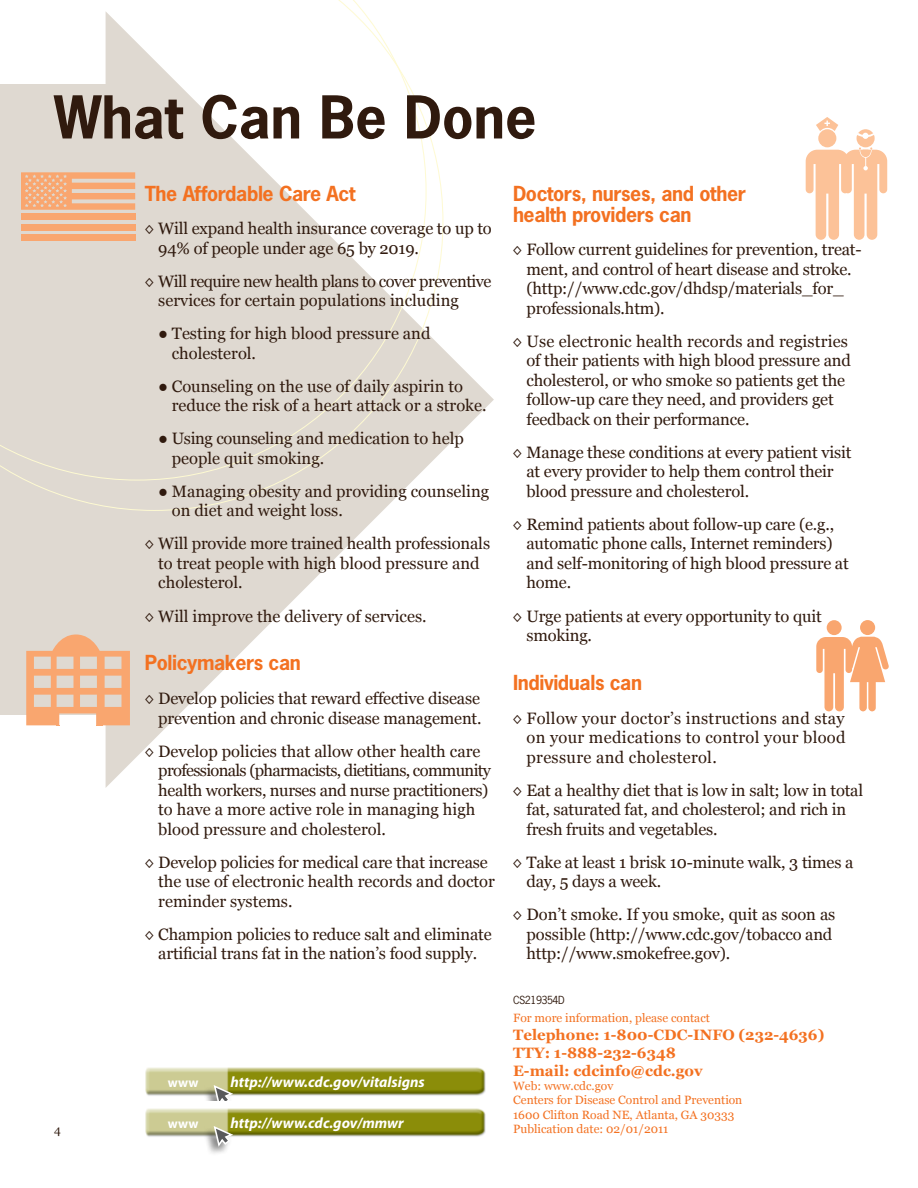
<style>
.page{position:relative;width:918px;height:1188px;background:#fff}
.page>*{position:absolute;margin:0;border:0;box-sizing:border-box;transform-origin:0 0}
.t1{font:700 55.5px "News Gothic Std";color:#301a0e}
.t2{font:700 19.5px/21px "News Gothic Std";letter-spacing:-.02em;color:#f37121}
.t3{font:16.5px/19.5px "Georgia";letter-spacing:-.01em;color:#301a0e}
.t4{font:16.5px/19.5px "Georgia";letter-spacing:-.03em;color:#301a0e}
.t5{font:700 15px/18px "Georgia";color:#f37121}
.t6{font:italic 700 15px "Myriad Pro";color:#fff}
.t7{font:700 13.2px "Myriad Pro";letter-spacing:.02em;color:#fff}
.t8{font:12px/14.4px "Georgia";color:#f37121}
.t9{font:12px "Georgia";color:#301a0e}
.t10{font:10.5px "News Gothic Std";letter-spacing:-.05em;color:#301a0e}
.s1{font-weight:700}
</style>
<div class="page">
<svg style="left:106px;top:211px;width:388px;height:576px"></svg>
<div style="left:0;top:84px;width:141px;height:631px;background:#dfd9d1"></div>
<svg style="left:25px;top:123px;width:418px;height:388px"></svg>
<svg style="left:0;top:0;width:426px;height:480px"></svg>
<svg style="left:26px;top:634px;width:104px;height:91px"></svg>
<svg style="left:21px;top:172px;width:114px;height:38px"></svg>
<img style="left:145px;top:1067px;width:341px;height:70px">
<div style="left:203px;top:1085px;width:30px;height:31px;background:#000;opacity:.45"></div>
<svg style="left:213px;top:1084px;width:22px;height:24px"></svg>
<div style="left:203px;top:1126px;width:30px;height:31px;background:#000;opacity:.45"></div>
<svg style="left:213px;top:1125px;width:22px;height:24px"></svg>
<svg style="left:806px;top:117px;width:81px;height:123px"></svg>
<div style="left:860px;top:620px;width:15px;height:15px;background:#f9a66f;border-radius:50%"></div>
<div style="left:827px;top:620px;width:15px;height:15px;background:#f9a66f;border-radius:50%"></div>
<svg style="left:816px;top:636px;width:73px;height:75px"></svg>
<p class="t1" style="left:54px;top:81px;width:484px">What Can Be Done</p>
<p class="t9" style="left:54px;top:1124px;width:8px">4</p>
<p class="t2" style="left:145px;top:183px;width:212px">The Affordable Care Act</p>
<p class="t3" style="left:158px;top:219px;width:335px;text-indent:-13px">◊ Will expand health insurance coverage to up to<br>94% of people under age 65 by 2019.</p>
<p class="t4" style="left:158px;top:271px;width:335px;text-indent:-13px">◊ Will require new health plans to cover preventive services for certain populations including</p>
<p class="t3" style="left:172px;top:324px;width:260px;text-indent:-13px"><span class="s1">●</span> Testing for high blood pressure and cholesterol.</p>
<p class="t3" style="left:172px;top:376px;width:316px;text-indent:-13px"><span class="s1">●</span> Counseling on the use of daily aspirin to reduce the risk of a heart attack or a stroke.</p>
<p class="t3" style="left:172px;top:429px;width:294px;text-indent:-13px"><span class="s1">●</span> Using counseling and medication to help people quit smoking.</p>
<p class="t3" style="left:172px;top:481px;width:319px;text-indent:-13px"><span class="s1">●</span> Managing obesity and providing counseling on diet and weight loss.</p>
<p class="t3" style="left:158px;top:534px;width:333px;text-indent:-13px">◊ Will provide more trained health professionals to treat people with high blood pressure and cholesterol.</p>
<p class="t3" style="left:145px;top:606px;width:283px">◊ Will improve the delivery of services.</p>
<p class="t2" style="left:145px;top:652px;width:158px">Policymakers can</p>
<p class="t3" style="left:145px;top:689px;width:338px;text-align:right">◊ Develop policies that reward effective disease prevention and chronic disease management.</p>
<p class="t3" style="left:158px;top:741px;width:334px;text-indent:-13px">◊ Develop policies that allow other health care professionals (pharmacists, dietitians, community health workers, nurses and nurse practitioners) to have a more active role in managing high blood pressure and cholesterol.</p>
<p class="t3" style="left:158px;top:852px;width:338px;text-indent:-13px">◊ Develop policies for medical care that increase the use of electronic health records and doctor reminder systems.</p>
<p class="t3" style="left:145px;top:924px;width:348px;text-align:center">◊ Champion policies to reduce salt and eliminate artificial trans fat in the nation’s food supply.</p>
<p class="t7" style="left:168px;top:1074px;width:32px">www</p>
<p class="t6" style="left:230px;top:1072px;width:196px">http://www.cdc.gov/vitalsigns</p>
<p class="t7" style="left:168px;top:1115px;width:32px">www</p>
<p class="t6" style="left:230px;top:1113px;width:175px">http://www.cdc.gov/mmwr</p>
<h3 class="t2" style="left:513px;top:183px;width:234px">Doctors, nurses, and other health providers can</h3>
<p class="t3" style="left:526px;top:240px;width:337px;text-indent:-13px">◊ Follow current guidelines for prevention, treat&shy;ment, and control of heart disease and stroke. (http://www.cdc.gov/dhdsp/materials_for_ professionals.htm).</p>
<p class="t3" style="left:526px;top:331px;width:326px;text-indent:-13px">◊ Use electronic health records and registries of their patients with high blood pressure and cholesterol, or who smoke so patients get the follow-up care they need, and providers get feedback on their performance.</p>
<p class="t3" style="left:526px;top:442px;width:326px;text-indent:-13px">◊ Manage these conditions at every patient visit at every provider to help them control their blood pressure and cholesterol.</p>
<p class="t3" style="left:526px;top:514px;width:324px;text-indent:-13px">◊ Remind patients about follow-up care (e.g., automatic phone calls, Internet reminders) and self-monitoring of high blood pressure at home.</p>
<p class="t3" style="left:526px;top:606px;width:297px;text-indent:-13px">◊ Urge patients at every opportunity to quit smoking.</p>
<h3 class="t2" style="left:513px;top:672px;width:131px">Individuals can</h3>
<p class="t3" style="left:526px;top:708px;width:321px;text-align:justify;text-indent:-13px">◊ Follow your doctor’s instructions and stay on your medications to control your blood pressure and cholesterol.</p>
<p class="t3" style="left:526px;top:780px;width:338px;text-indent:-13px">◊ Eat a healthy diet that is low in salt; low in total fat, saturated fat, and cholesterol; and rich in fresh fruits and vegetables.</p>
<p class="t3" style="left:526px;top:852px;width:329px;text-indent:-13px">◊ Take at least 1 brisk 10-minute walk, 3 times a day, 5 days a week.</p>
<p class="t3" style="left:526px;top:905px;width:311px;text-indent:-13px">◊ Don’t smoke. If you smoke, quit as soon as possible (http://www.cdc.gov/tobacco and http://www.smokefree.gov).</p>
<p class="t10" style="left:513px;top:994px;width:53px">CS219354D</p>
<p class="t8" style="left:513px;top:1010px;width:198px">For more information, please contact</p>
<p class="t5" style="left:513px;top:1025px;width:313px">Telephone: 1-800-CDC-INFO (232-4636)<br>TTY: 1-888-232-6348</p>
<h5 class="t5" style="left:513px;top:1061px;width:191px">E-mail: cdcinfo@cdc.gov</h5>
<p class="t8" style="left:513px;top:1079px;width:231px">Web: www.cdc.gov<br>Centers for Disease Control and Prevention<br>1600 Clifton Road NE, Atlanta, GA 30333<br>Publication date: 02/01/2011</p>
</div>
